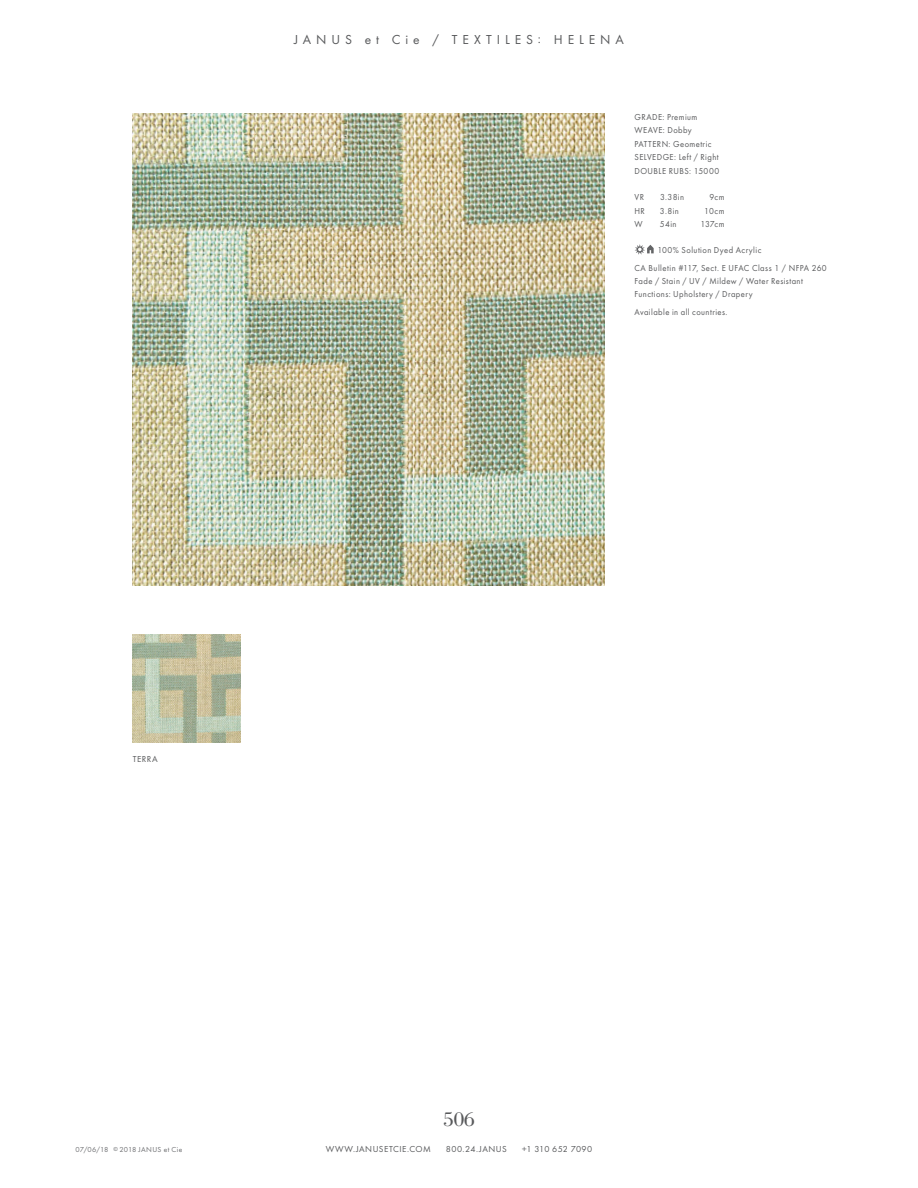
<style>
.page{position:relative;width:918px;height:1188px;background:#fff}
.page>*{position:absolute;margin:0;border:0;box-sizing:border-box;transform-origin:0 0}
.Page_Number{font:21px "JANUS Bodoni";color:#58595b}
.t1{font:13.5px "JANUS Futura T";letter-spacing:.365em;color:#58595b}
.Textiles_Details_Sec{font:9px/13.2px "JANUS Futura T";letter-spacing:.05em;color:#58595b;scale:.95 1}
.PRODUCT_DIMS{font:9px/13.5px "JANUS Futura T";letter-spacing:.05em;color:#58595b;scale:.95 1}
.Textiles_Dims{font:9px "JANUS Futura T";letter-spacing:.05em;color:#58595b;scale:.95 1}
.Textiles_Details_Sec-2{font:9px "JANUS Futura T";letter-spacing:.05em;color:#58595b}
.Textiles_Details_Sec-3{font:9px "JANUS Futura T";letter-spacing:.025em;color:#58595b}
.PRODUCT_NAME{font:9px "JANUS Futura T";letter-spacing:.055em;color:#58595b}
.PRODUCT_NAME-2{font:7.5px "JANUS Futura T";letter-spacing:.045em;color:#6d6e71}
.s1{font-size:6px}
</style>
<div class="page">
<svg style="left:634px;top:244px;width:20px;height:11px"></svg>
<img style="left:133px;top:113px;width:472px;height:472px">
<img style="left:133px;top:635px;width:108px;height:108px">
<p class="t1" style="left:294px;top:32px;width:331px">JANUS et Cie / TEXTILES: HELENA</p>
<p class="PRODUCT_DIMS" style="left:634px;top:110px;width:68px">GRADE: Premium</p>
<p class="PRODUCT_DIMS" style="left:634px;top:123px;width:91px">WEAVE: Dobby<br>PATTERN: Geometric<br>SELVEDGE: Left / Right<br>DOUBLE RUBS: 15000</p>
<p class="Textiles_Dims" style="left:634px;top:192px;width:11px">VR</p>
<p class="Textiles_Dims" style="left:660px;top:192px;width:27px">3.38in</p>
<p class="Textiles_Dims" style="left:709px;top:192px;width:17px">9cm</p>
<p class="Textiles_Dims" style="left:634px;top:205px;width:13px">HR</p>
<p class="Textiles_Dims" style="left:660px;top:205px;width:21px">3.8in</p>
<p class="Textiles_Dims" style="left:704px;top:205px;width:23px">10cm</p>
<p class="Textiles_Dims" style="left:634px;top:219px;width:10px">W</p>
<p class="Textiles_Dims" style="left:660px;top:219px;width:19px">54in</p>
<p class="Textiles_Dims" style="left:700px;top:219px;width:27px">137cm</p>
<p class="Textiles_Details_Sec" style="left:657px;top:244px;width:111px">100% Solution Dyed Acrylic</p>
<p class="Textiles_Details_Sec" style="left:634px;top:261px;width:204px">CA Bulletin #117, Sect. E UFAC Class 1 / NFPA 260<br>Fade / Stain / UV / Mildew / Water Resistant<br>Functions: Upholstery / Drapery</p>
<p class="Textiles_Details_Sec" style="left:634px;top:305px;width:99px">Available in all countries.</p>
<p class="PRODUCT_NAME" style="left:133px;top:753px;width:26px">TERRA</p>
<p class="PRODUCT_NAME-2" style="left:76px;top:1145px;width:34px">07/06/18</p>
<p class="PRODUCT_NAME-2" style="left:113px;top:1145px;width:70px"><span class="s1">©</span> 2018 JANUS et Cie</p>
<p class="Page_Number" style="left:443px;top:1107px;width:33px">506</p>
<p class="Textiles_Details_Sec-2" style="left:326px;top:1144px;width:107px">WWW.JANUSETCIE.COM</p>
<p class="Textiles_Details_Sec-2" style="left:446px;top:1144px;width:62px">800.24.JANUS</p>
<p class="Textiles_Details_Sec-3" style="left:522px;top:1144px;width:72px">+1 310 652 7090</p>
</div>
